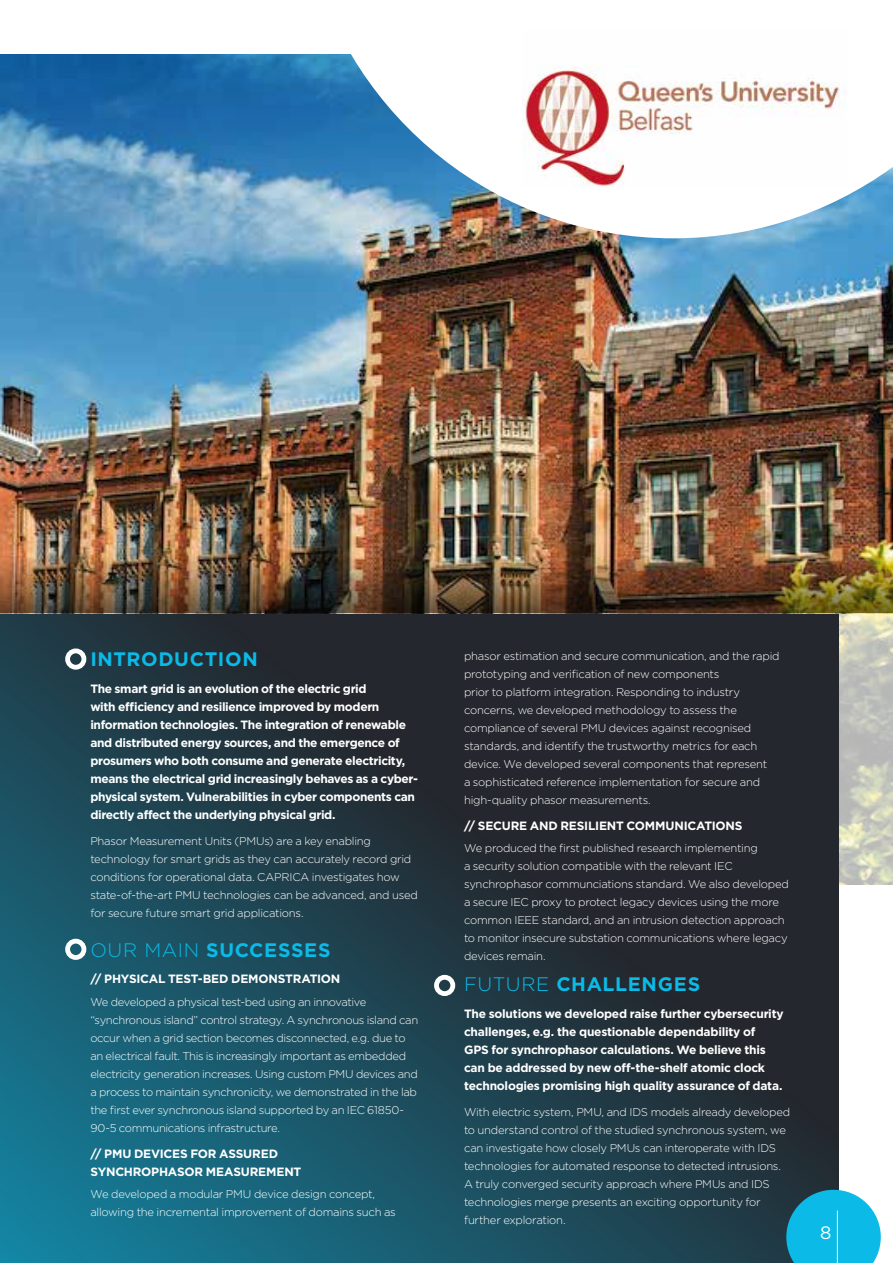
<style>
.page{position:relative;width:893px;height:1263px;background:#fff}
.page>*{position:absolute;margin:0;border:0;box-sizing:border-box;transform-origin:0 0}
.t1{font:700 19.5px "Gotham";letter-spacing:.035em;color:#0bbae6}
.t2{font:18px "Gotham";color:#fff}
.t3{font:700 12px/18px "Gotham";letter-spacing:-.025em;color:#fff}
.t4{font:300 11.25px/18px "Gotham";letter-spacing:-.025em;color:#fff}
.s1{font-weight:300}
</style>
<div class="page">
<img style="left:839px;top:613px;width:54px;height:271px">
<svg style="left:0;top:613px;width:839px;height:650px;background:#1f3f4b"></svg>
<img style="left:0;top:321px;width:893px;height:166px">
<img style="left:0;top:54px;width:893px;height:267px">
<img style="left:0;top:487px;width:893px;height:126px">
<img style="left:310px;top:54px;width:583px;height:184px">
<img style="left:522px;top:54px;width:324px;height:135px">
<svg style="left:786px;top:1190px;width:95px;height:73px;background:#20b4da"></svg>
<hr style="left:837px;top:1210px;width:1px;height:53px;background:#fff">
<div style="left:65px;top:648px;width:21px;height:22px;border:5px solid #fff;border-radius:50%"></div>
<div style="left:65px;top:939px;width:21px;height:21px;border:5px solid #fff;border-radius:50%"></div>
<div style="left:434px;top:975px;width:21px;height:21px;border:5px solid #fff;border-radius:50%"></div>
<h1 class="t1" style="left:90px;top:647px;width:169px">INTRODUCTION</h1>
<p class="t3" style="left:90px;top:679px;width:329px">The smart grid is an evolution of the electric grid<br>with efficiency and resilience improved by modern information technologies. The integration of renewable and distributed energy sources, and the emergence of prosumers who both consume and generate electricity, means the electrical grid increasingly behaves as a cyber&shy;physical system. Vulnerabilities in cyber components can directly affect the underlying physical grid.</p>
<p class="t4" style="left:90px;top:832px;width:329px">Phasor Measurement Units (PMUs) are a key enabling technology for smart grids as they can accurately record grid conditions for operational data. CAPRICA investigates how state-of-the-art PMU technologies can be advanced, and used for secure future smart grid applications.</p>
<h1 class="t1" style="left:90px;top:938px;width:242px"><span class="s1">OUR MAIN</span> SUCCESSES</h1>
<p class="t3" style="left:90px;top:970px;width:251px">// PHYSICAL TEST-BED DEMONSTRATION</p>
<p class="t4" style="left:90px;top:992px;width:329px">We developed a physical test-bed using an innovative “synchronous island” control strategy. A synchronous island can occur when a grid section becomes disconnected, e.g. due to an electrical fault. This is increasingly important as embedded electricity generation increases. Using custom PMU devices and a process to maintain synchronicity, we demonstrated in the lab the first ever synchronous island supported by an IEC 61850- 90-5 communications infrastructure.</p>
<p class="t3" style="left:90px;top:1145px;width:213px">// PMU DEVICES FOR ASSURED<br>SYNCHROPHASOR MEASUREMENT</p>
<p class="t4" style="left:90px;top:1185px;width:307px">We developed a modular PMU device design concept, allowing the incremental improvement of domains such as</p>
<p class="t4" style="left:464px;top:647px;width:317px">phasor estimation and secure communication, and the rapid prototyping and verification of new components<br>prior to platform integration. Responding to industry concerns, we developed methodology to assess the compliance of several PMU devices against recognised standards, and identify the trustworthy metrics for each device. We developed several components that represent<br>a sophisticated reference implementation for secure and high-quality phasor measurements.</p>
<p class="t3" style="left:464px;top:817px;width:280px">// SECURE AND RESILIENT COMMUNICATIONS</p>
<p class="t4" style="left:464px;top:839px;width:326px">We produced the first published research implementing<br>a security solution compatible with the relevant IEC synchrophasor communciations standard. We also developed a secure IEC proxy to protect legacy devices using the more common IEEE standard, and an intrusion detection approach to monitor insecure substation communications where legacy devices remain.</p>
<h1 class="t1" style="left:464px;top:973px;width:238px"><span class="s1">FUTURE</span> CHALLENGES</h1>
<p class="t3" style="left:464px;top:1004px;width:321px">The solutions we developed raise further cybersecurity challenges, e.g. the questionable dependability of<br>GPS for synchrophasor calculations. We believe this can be addressed by new off-the-shelf atomic clock technologies promising high quality assurance of data.</p>
<p class="t4" style="left:464px;top:1103px;width:328px">With electric system, PMU, and IDS models already developed to understand control of the studied synchronous system, we can investigate how closely PMUs can interoperate with IDS technologies for automated response to detected intrusions.<br>A truly converged security approach where PMUs and IDS technologies merge presents an exciting opportunity for further exploration.</p>
<h2 class="t2" style="left:820px;top:1221px;width:13px">8</h2>
</div>
